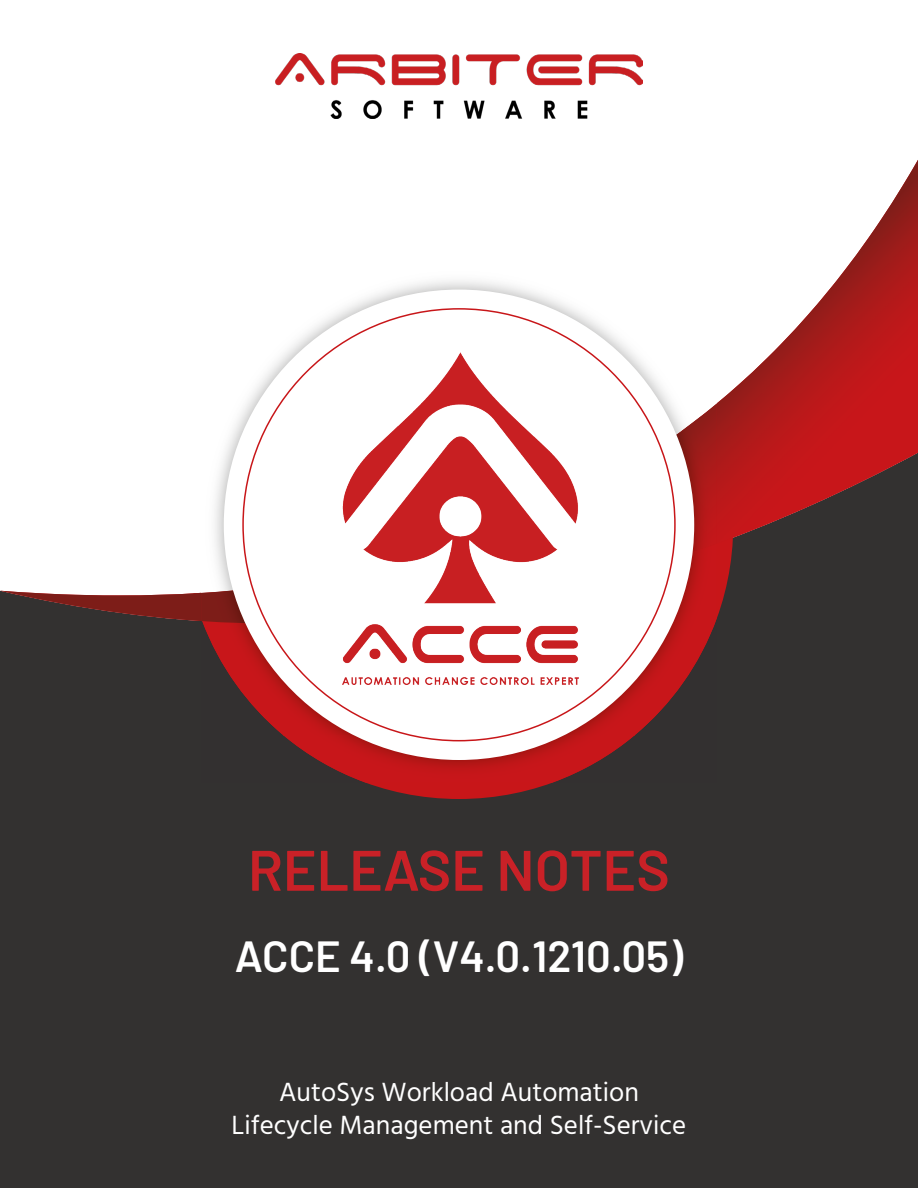
<style>
.page{position:relative;width:918px;height:1188px;background:#fff}
.page>*{position:absolute;margin:0;border:0;box-sizing:border-box;transform-origin:0 0}
.t1{font:600 57px "Barlow";color:#c92127}
.t2{font:600 43.5px "Barlow";color:#fff}
.t3{font:27px/32.4px "Hind";color:#fff;text-align:center}
</style>
<div class="page">
<div style="left:0;top:667px;width:918px;height:521px;background:#333130"></div>
<div style="left:0;top:621px;width:918px;height:46px;background:#333130"></div>
<img style="left:0;top:160px;width:918px;height:461px">
<div style="left:201px;top:624px;width:516px;height:159px;background:#333030"></div>
<img style="left:676px;top:577px;width:41px;height:159px">
<img style="left:202px;top:624px;width:40px;height:112px">
<img style="left:283px;top:741px;width:352px;height:42px">
<img style="left:201px;top:267px;width:361px;height:279px">
<img style="left:562px;top:267px;width:155px;height:136px">
<img style="left:201px;top:546px;width:30px;height:36px">
<img style="left:676px;top:403px;width:41px;height:174px">
<img style="left:201px;top:582px;width:41px;height:42px">
<div style="left:224px;top:290px;width:470px;height:470px;background:#fff;border-radius:50%"></div>
<svg style="left:242px;top:308px;width:434px;height:433px"></svg>
<img style="left:275px;top:54px;width:368px;height:65px">
<img style="left:342px;top:353px;width:236px;height:332px">
<h1 class="t1" style="left:248px;top:828px;width:423px">RELEASE NOTES</h1>
<h2 class="t2" style="left:235px;top:925px;width:450px">ACCE 4.0 (V4.0.1210.05)</h2>
<p class="t3" style="left:232px;top:1078px;width:456px">AutoSys Workload Automation<br>Lifecycle Management and Self-Service</p>
</div>
